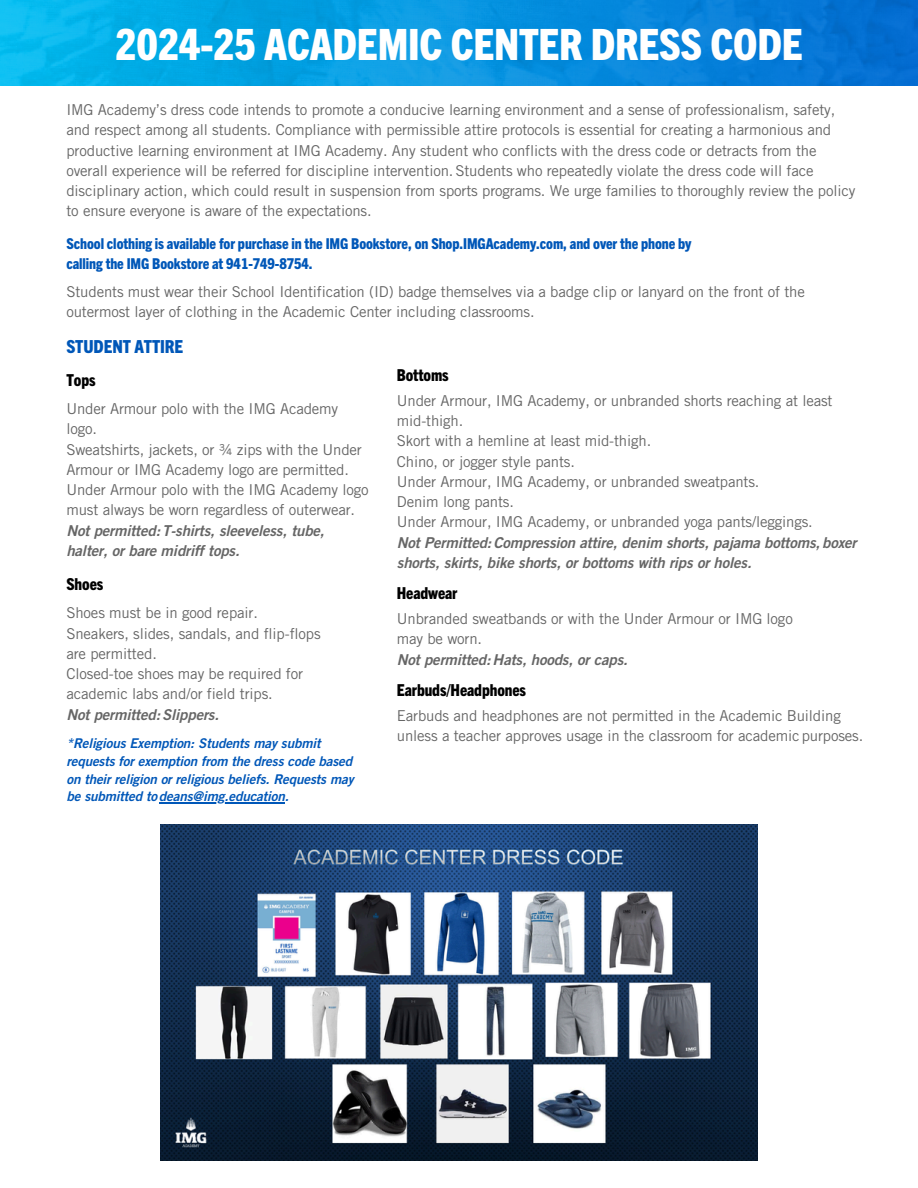
<style>
.page{position:relative;width:918px;height:1188px;background:#fff}
.page>*{position:absolute;margin:0;border:0;box-sizing:border-box;transform-origin:0 0}
.t1{font:800 condensed 43.2px "Trade Gothic Next LT Pro";letter-spacing:-.005em;color:#fff}
.t2{font:800 condensed 18px "Trade Gothic Next LT Pro";letter-spacing:-.005em;color:#0057b8}
.t3{font:800 condensed 16.5px "Trade Gothic Next LT Pro";letter-spacing:-.005em;color:#000}
.t4{font:15px/20.2px "Trade Gothic LT Std";letter-spacing:-.01em;color:#666}
.t5{font:800 condensed 15px/20.2px "Trade Gothic Next LT Pro";letter-spacing:-.005em;color:#0057b8}
.t6{font:13.5px/17.9px "Trade Gothic LT Std Bd 2 Obl";letter-spacing:-.01em;color:#0057b8}
.s1{font-family:"Trade Gothic LT Std Bd 2 Obl"}
</style>
<div class="page">
<img style="left:0;top:0;width:918px;height:86px">
<img style="left:161px;top:825px;width:596px;height:335px">
<hr style="left:159px;top:803px;width:126px;height:1px;background:#0057b8">
<h4 class="t1" style="left:115px;top:15px;width:689px">2024-25 ACADEMIC CENTER DRESS CODE</h4>
<h5 class="t4" style="left:66px;top:102px;width:791px">IMG Academy’s dress code intends to promote a conducive learning environment and a sense of professionalism, safety, and respect among all students. Compliance with permissible attire protocols is essential for creating a harmonious and productive learning environment at IMG Academy. Any student who conflicts with the dress code or detracts from the overall experience will be referred for discipline intervention.Students who repeatedly violate the dress code will face disciplinary action, which could result in suspension from sports programs. We urge families to thoroughly review the policy to ensure everyone is aware of the expectations.</h5>
<h3 class="t5" style="left:66px;top:233px;width:627px">School clothing is available for purchase in the IMG Bookstore, on Shop.IMGAcademy.com, and over the phone by calling the IMG Bookstore at 941-749-8754.</h3>
<h5 class="t4" style="left:66px;top:284px;width:740px">Students must wear their School Identification (ID) badge themselves via a badge clip or lanyard on the front of the outermost layer of clothing in the Academic Center including classrooms.</h5>
<h5 class="t2" style="left:66px;top:334px;width:118px">STUDENT ATTIRE</h5>
<p class="t3" style="left:66px;top:369px;width:31px">Tops</p>
<h3 class="t4" style="left:66px;top:401px;width:304px">Under Armour polo with the IMG Academy logo.<br>Sweatshirts, jackets, or ¾ zips with the Under Armour or IMG Academy logo are permitted.<br>Under Armour polo with the IMG Academy logo must always be worn regardless of outerwear.<br><span class="s1">Not permitted:T-shirts, sleeveless, tube, halter, or bare midriff tops.</span></h3>
<h5 class="t3" style="left:66px;top:573px;width:38px">Shoes</h5>
<h3 class="t4" style="left:66px;top:605px;width:256px">Shoes must be in good repair.<br>Sneakers, slides, sandals, and flip-flops are permitted.<br>Closed-toe shoes may be required for academic labs and/or field trips.<br><span class="s1">Not permitted:Slippers.</span></h3>
<h5 class="t6" style="left:66px;top:736px;width:289px">*Religious Exemption: Students may submit requests for exemption from the dress code based on their religion or religious beliefs. Requests may be submitted todeans@img.education.</h5>
<h5 class="t3" style="left:397px;top:364px;width:53px">Bottoms</h5>
<h3 class="t4" style="left:397px;top:392px;width:461px">Under Armour, IMG Academy, or unbranded shorts reaching at least mid-thigh.<br>Skort with a hemline at least mid-thigh.<br>Chino, or jogger style pants.<br>Under Armour, IMG Academy, or unbranded sweatpants.<br>Denim long pants.<br>Under Armour, IMG Academy, or unbranded yoga pants/leggings.<br><span class="s1">Not Permitted:Compression attire, denim shorts, pajama bottoms,boxer shorts, skirts, bike shorts, or bottoms with rips or holes.</span></h3>
<h5 class="t3" style="left:397px;top:582px;width:62px">Headwear</h5>
<h3 class="t4" style="left:397px;top:611px;width:397px">Unbranded sweatbands or with the Under Armour or IMG logo may be worn.<br><span class="s1">Not permitted:Hats, hoods, or caps.</span></h3>
<p class="t3" style="left:397px;top:679px;width:131px">Earbuds/Headphones</p>
<p class="t4" style="left:397px;top:708px;width:468px">Earbuds and headphones are not permitted in the Academic Building unless a teacher approves usage in the classroom for academicpurposes.</p>
</div>
